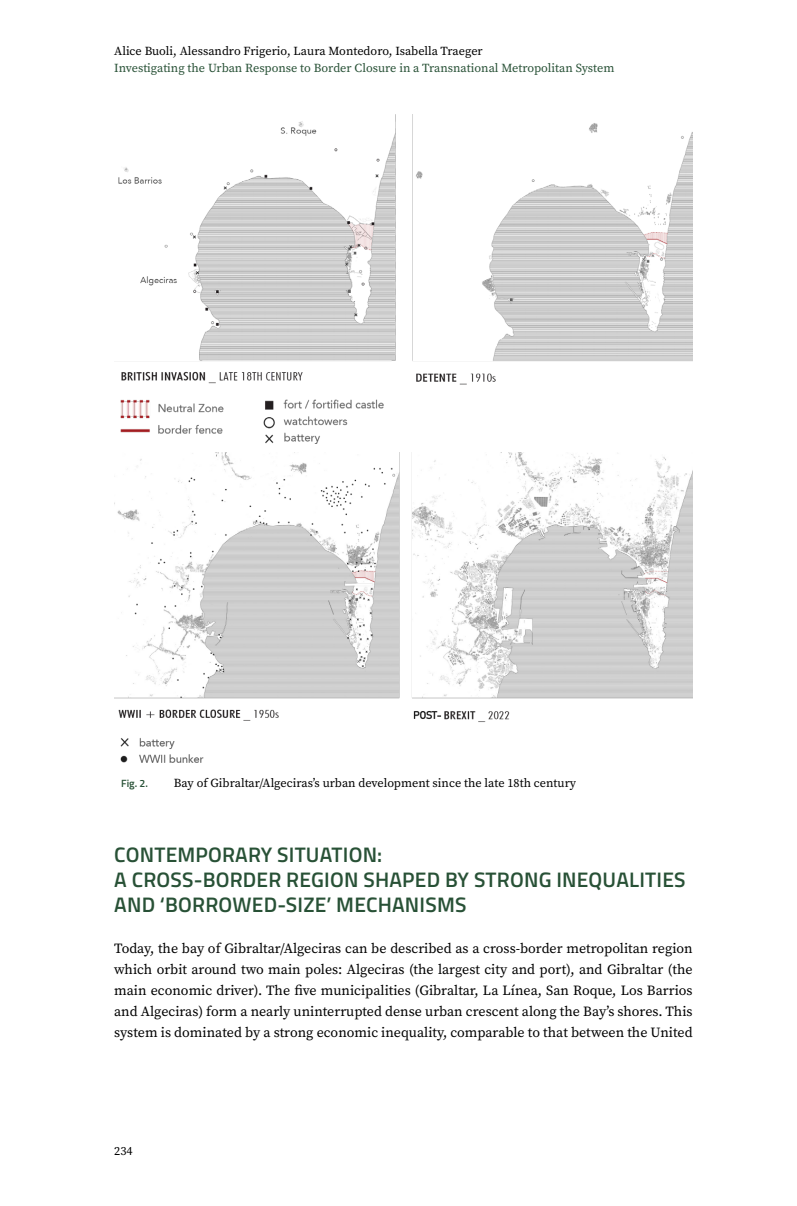
<style>
.page{position:relative;width:797px;height:1206px;background:#fff}
.page>*{position:absolute;margin:0;border:0;box-sizing:border-box;transform-origin:0 0}
.t1{font:600 21px/25.2px "Titillium Web";letter-spacing:.01em;color:#285136}
.t2{font:14px/21px "Source Serif Pro";color:#000;text-align:justify}
.t3{font:12.25px "Source Serif Pro";color:#000}
.t4{font:12.25px "Source Serif Pro";color:#285136}
.t5{font:600 10.5px "Titillium Web";color:#285136}
</style>
<div class="page">
<img style="left:114px;top:452px;width:577px;height:311px">
<img style="left:118px;top:114px;width:574px;height:330px">
<p class="t3" style="left:114px;top:43px;width:370px">Alice Buoli, Alessandro Frigerio, Laura Montedoro, Isabella Traeger</p>
<p class="t4" style="left:114px;top:60px;width:501px">Investigating the Urban Response to Border Closure in a Transnational Metropolitan System</p>
<p class="t5" style="left:121px;top:775px;width:28px">Fig. 2.</p>
<p class="t3" style="left:174px;top:775px;width:404px">Bay of Gibraltar/Algeciras’s urban development since the late 18th century</p>
<h1 class="t1" style="left:114px;top:841px;width:572px">CONTEMPORARY SITUATION:<br>A CROSS-BORDER REGION SHAPED BY STRONG INEQUALITIES<br>AND ‘BORROWED-SIZE’ MECHANISMS</h1>
<p class="t2" style="left:114px;top:938px;width:579px">Today, the bay of Gibraltar/Algeciras can be described as a cross-border metropolitan region which orbit around two main poles: Algeciras (the largest city and port), and Gibraltar (the main economic driver). The five municipalities (Gibraltar, La Línea, San Roque, Los Barrios and Algeciras) form a nearly uninterrupted dense urban crescent along the Bay’s shores. This system is dominated by a strong economic inequality, comparable to that between the United</p>
<p class="t3" style="left:114px;top:1143px;width:20px">234</p>
</div>
